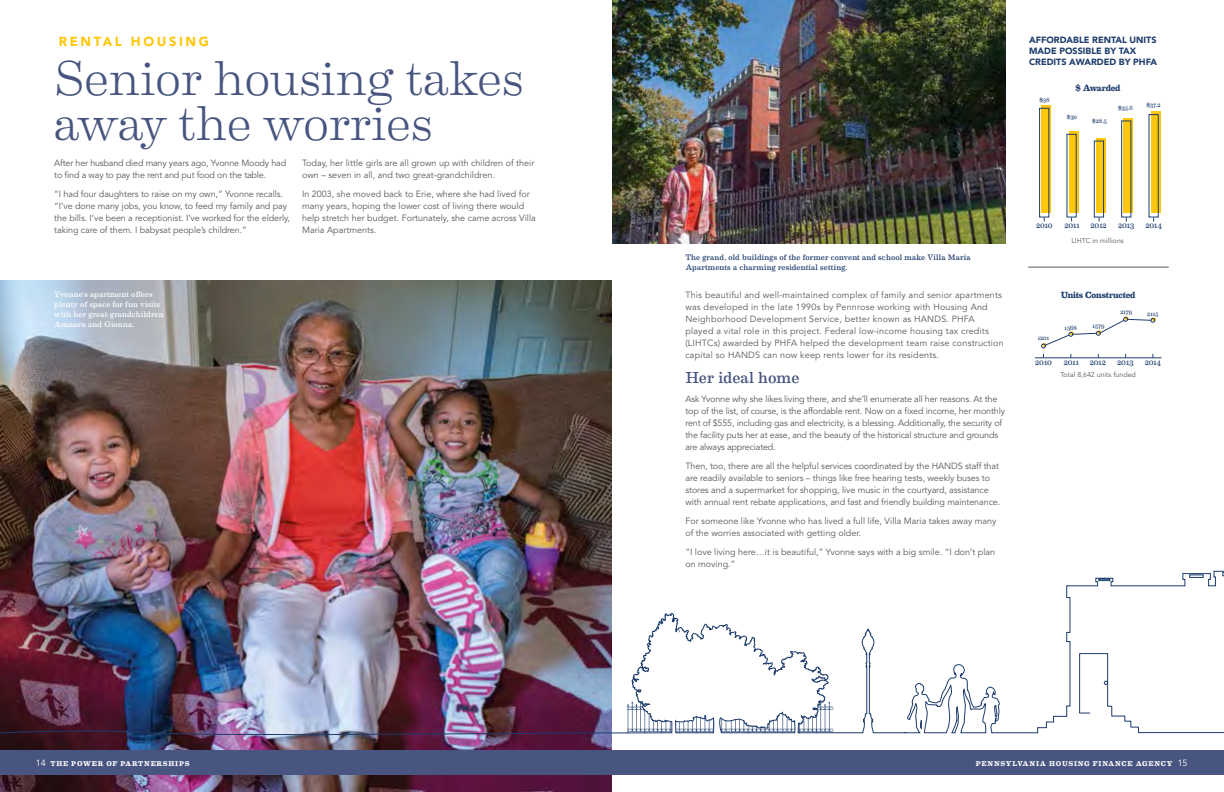
<style>
.page{position:relative;width:1224px;height:792px;background:#fff}
.page>*{position:absolute;margin:0;border:0;box-sizing:border-box;transform-origin:0 0}
.Name{font:300 49px/45px "Eames Century Modern";letter-spacing:-.01em;color:#475580}
.Subhead{font:16px "Eames Century Modern";letter-spacing:-.005em;color:#475580}
.San_Serif_Header{font:900 13px "Avenir";letter-spacing:.2em;color:#ffc709}
.Body_Text{font:9px/12px "Avenir";letter-spacing:-.01em;color:#58595b}
.Body_Text-2{font:9px/12px "Avenir";letter-spacing:.02em;color:#58595b}
.Large_Side_Bar_Text{font:900 9px/11px "Avenir";color:#1d3c6d}
.t1{font:700 9px "Eames Century Modern";letter-spacing:-.015em;color:#1d3c6d}
.Photo_Caption_Blue{font:8px/10px "Eames Century Modern";letter-spacing:.01em;color:#1d3c6d}
.Photo_Caption_White{font:8px/10px "Eames Century Modern";letter-spacing:.02em;color:#fff}
.Blue_Side_Bar_Text{font:8px "Eames Century Modern";letter-spacing:-.025em;color:#1d3c6d}
.t2{font:700 7px "Eames Century Modern";letter-spacing:.11em;color:#fff}
.t3{font:7px "Avenir";color:#58595b}
.Blue_Side_Bar_Text-2{font:6px "Eames Century Modern";letter-spacing:-.025em;color:#1d3c6d}
.s1{font-family:"Avenir";font-weight:400;font-size:9px}
</style>
<div class="page">
<img style="left:0;top:281px;width:612px;height:511px">
<img style="left:612px;top:0;width:393px;height:243px">
<svg style="left:1042px;top:105px;width:9px;height:108px"></svg>
<svg style="left:1069px;top:131px;width:9px;height:82px"></svg>
<svg style="left:1096px;top:138px;width:10px;height:75px"></svg>
<svg style="left:1124px;top:118px;width:9px;height:95px"></svg>
<div style="left:1151px;top:112px;width:9px;height:101px;background:#ffc709"></div>
<div style="left:1039px;top:108px;width:10px;height:110px;border:1px solid #1d3c6d"></div>
<div style="left:1094px;top:141px;width:10px;height:77px;border:1px solid #1d3c6d"></div>
<div style="left:1121px;top:120px;width:10px;height:98px;border:1px solid #1d3c6d"></div>
<div style="left:1149px;top:114px;width:10px;height:104px;border:1px solid #1d3c6d"></div>
<svg style="left:1041px;top:316px;width:115px;height:32px"></svg>
<hr style="left:1035px;top:357px;width:126px;height:1px;background:#1d3c6d">
<hr style="left:1028px;top:267px;width:141px;height:1px;background:#58595b">
<img style="left:0;top:571px;width:1224px;height:205px">
<svg style="left:720px;top:701px;width:113px;height:32px"></svg>
<svg style="left:627px;top:701px;width:87px;height:32px"></svg>
<svg style="left:1079px;top:653px;width:145px;height:80px"></svg>
<p class="San_Serif_Header" style="left:59px;top:33px;width:152px">RENTAL HOUSING</p>
<p class="Name" style="left:54px;top:53px;width:471px">Senior housing takes away the worries</p>
<p class="Body_Text" style="left:54px;top:157px;width:233px">After her husband died many years ago, Yvonne Moody had to find a way to pay the rent and put food on the table.</p>
<p class="Body_Text" style="left:54px;top:188px;width:237px">“I had four daughters to raise on my own,” Yvonne recalls. “I’ve done many jobs, you know, to feed my family and pay the bills. I’ve been a receptionist. I’ve worked for the elderly, taking care of them. I babysat people’s children.”</p>
<p class="Body_Text" style="left:302px;top:157px;width:234px">Today, her little girls are all grown up with children of their own – seven in all, and two great-grandchildren.</p>
<p class="Body_Text" style="left:302px;top:188px;width:235px">In 2003, she moved back to Erie, where she had lived for many years, hoping the lower cost of living there would help stretch her budget. Fortunately, she came across Villa Maria Apartments.</p>
<p class="Photo_Caption_White" style="left:54px;top:289px;width:111px">Yvonne’s apartment offers plenty of space for fun visits with her great-grandchildren<br>Amaura and Gionna.</p>
<p class="Large_Side_Bar_Text" style="left:1029px;top:34px;width:130px">AFFORDABLE RENTAL UNITS<br>MADE POSSIBLE BY TAX<br>CREDITS AWARDED BY PHFA</p>
<p class="Blue_Side_Bar_Text-2" style="left:1040px;top:95px;width:12px">$38</p>
<p class="t1" style="left:1076px;top:81px;width:47px">$ Awarded</p>
<p class="Blue_Side_Bar_Text-2" style="left:1067px;top:113px;width:12px">$30</p>
<p class="Blue_Side_Bar_Text-2" style="left:1092px;top:117px;width:16px">$28.5</p>
<p class="Blue_Side_Bar_Text-2" style="left:1118px;top:104px;width:16px">$35.6</p>
<p class="Blue_Side_Bar_Text-2" style="left:1147px;top:100px;width:16px">$37.2</p>
<p class="Photo_Caption_Blue" style="left:685px;top:251px;width:287px">The grand, old buildings of the former convent and school make Villa Maria<br>Apartments a charming residential setting.</p>
<p class="Body_Text-2" style="left:685px;top:289px;width:320px">This beautiful and well-maintained complex of family and senior apartments was developed in the late 1990s by Pennrose working with Housing And Neighborhood Development Service, better known as HANDS. PHFA played a vital role in this project. Federal low-income housing tax credits (LIHTCs) awarded by PHFA helped the development team raise construction capital so HANDS can now keep rents lower for its residents.</p>
<p class="Subhead" style="left:685px;top:365px;width:116px">Her ideal home</p>
<p class="Body_Text" style="left:685px;top:393px;width:321px">Ask Yvonne why she likes living there, and she’ll enumerate all her reasons. At the top of the list, of course, is the affordable rent. Now on a fixed income, her monthly rent of $555, including gas and electricity, is a blessing. Additionally, the security of the facility puts her at ease, and the beauty of the historical structure and grounds are always appreciated.</p>
<p class="Body_Text" style="left:685px;top:460px;width:316px">Then, too, there are all the helpful services coordinated by the HANDS staff that are readily available to seniors – things like free hearing tests, weekly buses to stores and a supermarket for shopping, live music in the courtyard, assistance with annual rent rebate applications, and fast and friendly building maintenance.</p>
<p class="Body_Text" style="left:685px;top:515px;width:313px">For someone like Yvonne who has lived a full life, Villa Maria takes away many of the worries associated with getting older.</p>
<p class="Body_Text" style="left:685px;top:547px;width:311px">“I love living here…it is beautiful,” Yvonne says with a big smile. “I don’t plan on moving.”</p>
<p class="Photo_Caption_Blue" style="left:1036px;top:220px;width:18px">2010</p>
<p class="Photo_Caption_Blue" style="left:1064px;top:220px;width:17px">2011</p>
<p class="Photo_Caption_Blue" style="left:1091px;top:220px;width:18px">2012</p>
<p class="Photo_Caption_Blue" style="left:1118px;top:220px;width:18px">2013</p>
<p class="Blue_Side_Bar_Text" style="left:1146px;top:219px;width:18px">2014</p>
<p class="t3" style="left:1071px;top:237px;width:54px">LIHTC in millions</p>
<p class="Blue_Side_Bar_Text-2" style="left:1038px;top:334px;width:13px">1201</p>
<p class="Photo_Caption_Blue" style="left:1035px;top:357px;width:18px">2010</p>
<p class="t1" style="left:1061px;top:288px;width:76px">Units Constructed</p>
<p class="Blue_Side_Bar_Text-2" style="left:1065px;top:324px;width:14px">1568</p>
<p class="Blue_Side_Bar_Text-2" style="left:1092px;top:322px;width:14px">1579</p>
<p class="Photo_Caption_Blue" style="left:1064px;top:357px;width:17px">2011</p>
<p class="Photo_Caption_Blue" style="left:1090px;top:357px;width:18px">2012</p>
<p class="Blue_Side_Bar_Text-2" style="left:1120px;top:308px;width:13px">2179</p>
<p class="Blue_Side_Bar_Text-2" style="left:1147px;top:309px;width:13px">2115</p>
<p class="Photo_Caption_Blue" style="left:1117px;top:357px;width:18px">2013</p>
<p class="Blue_Side_Bar_Text" style="left:1145px;top:356px;width:18px">2014</p>
<p class="t3" style="left:1060px;top:371px;width:77px">Total 8,642 units funded</p>
<p class="t2" style="left:36px;top:758px;width:155px"><span class="s1">14</span> THE POWER OF PARTNERSHIPS</p>
<p class="t2" style="left:976px;top:758px;width:213px">PENNSYLVANIA HOUSING FINANCE AGENCY <span class="s1">15</span></p>
</div>
